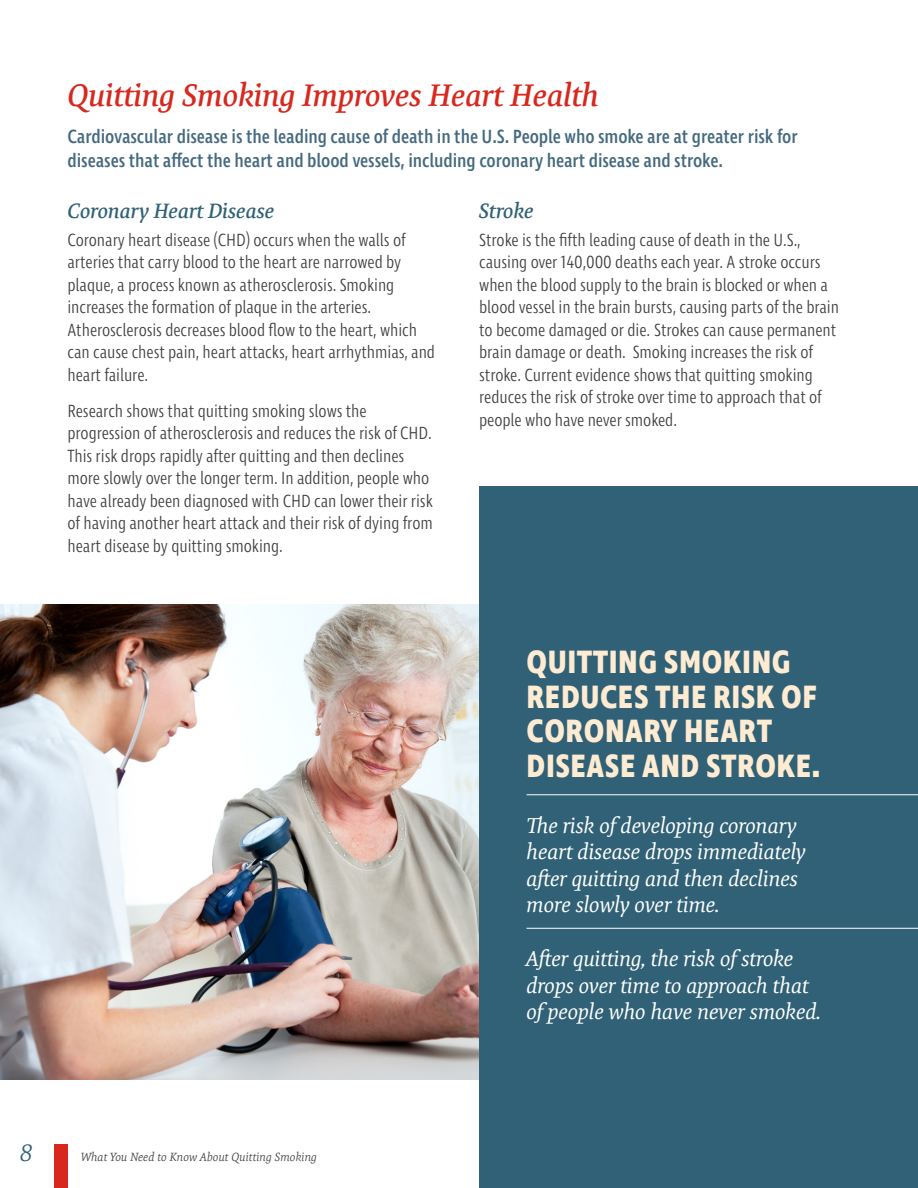
<style>
.page{position:relative;width:918px;height:1188px;background:#fff}
.page>*{position:absolute;margin:0;border:0;box-sizing:border-box;transform-origin:0 0}
.t1{font:700 33px/34.5px "Ingra Cd";letter-spacing:.015em;color:#feebd1}
.t2{font:italic 600 31.5px "Expo Serif Pro";letter-spacing:-.005em;color:#d8281e}
.t3{font:italic 300 24px "Expo Serif Pro";color:#306176}
.t4{font:italic 21.75px/26.5px "Expo Serif Pro";letter-spacing:-.01em;color:#fff}
.t5{font:italic 600 21px "Expo Serif Pro";letter-spacing:-.005em;color:#306176}
.t6{font:500 19.5px/24px "Ingra Cd";letter-spacing:-.005em;color:#456a7f}
.t7{font:300 18px/22.5px "Ingra Cd";letter-spacing:-.005em;color:#3e3e3f}
.t8{font:italic 300 12px "Expo Serif Pro";color:#3e3e3f}
</style>
<div class="page">
<img style="left:0;top:605px;width:479px;height:475px">
<div style="left:479px;top:486px;width:439px;height:702px;background:#306176"></div>
<hr style="left:526px;top:794px;width:392px;height:1px;background:#fff">
<hr style="left:526px;top:928px;width:392px;height:1px;background:#fff">
<div style="left:54px;top:1144px;width:14px;height:44px;background:#d8281e"></div>
<h2 class="t2" style="left:68px;top:76px;width:533px">Quitting Smoking Improves Heart Health</h2>
<p class="t6" style="left:68px;top:125px;width:732px">Cardiovascular disease is the leading cause of death in the U.S. People who smoke are at greater risk for diseases that affect the heart and blood vessels, including coronary heart disease and stroke.</p>
<p class="t5" style="left:68px;top:198px;width:209px">Coronary Heart Disease</p>
<p class="t7" style="left:68px;top:229px;width:369px">Coronary heart disease (CHD) occurs when the walls of arteries that carry blood to the heart are narrowed by plaque, a process known as atherosclerosis. Smoking increases the formation of plaque in the arteries.<br>Atherosclerosis decreases blood flow to the heart, which can cause chest pain, heart attacks, heart arrhythmias, and heart failure.</p>
<p class="t7" style="left:68px;top:400px;width:367px">Research shows that quitting smoking slows the progression of atherosclerosis and reduces the risk of CHD.<br>This risk drops rapidly after quitting and then declines more slowly over the longer term. In addition, people who have already been diagnosed with CHD can lower their risk of having another heart attack and their risk of dying from heart disease by quitting smoking.</p>
<p class="t5" style="left:479px;top:198px;width:56px">Stroke</p>
<p class="t7" style="left:479px;top:229px;width:361px">Stroke is the fifth leading cause of death in the U.S., causing over 140,000 deaths each year. A stroke occurs when the blood supply to the brain is blocked or when a blood vessel in the brain bursts, causing parts of the brain to become damaged or die. Strokes can cause permanent brain damage or death. Smoking increases the risk of stroke. Current evidence shows that quitting smoking reduces the risk of stroke over time to approach that of people who have never smoked.</p>
<h3 class="t3" style="left:20px;top:1139px;width:14px">8</h3>
<p class="t8" style="left:81px;top:1150px;width:238px">What You Need to Know About Quitting Smoking</p>
<h1 class="t1" style="left:527px;top:647px;width:295px">QUITTING SMOKING<br>REDUCES THE RISK OF<br>CORONARY HEART<br>DISEASE AND STROKE.</h1>
<p class="t4" style="left:526px;top:812px;width:281px">The risk of developing coronary heart disease drops immediately after quitting and then declines more slowly over time.</p>
<p class="t4" style="left:526px;top:945px;width:296px">After quitting, the risk of stroke drops over time to approach that of people who have never smoked.</p>
</div>
